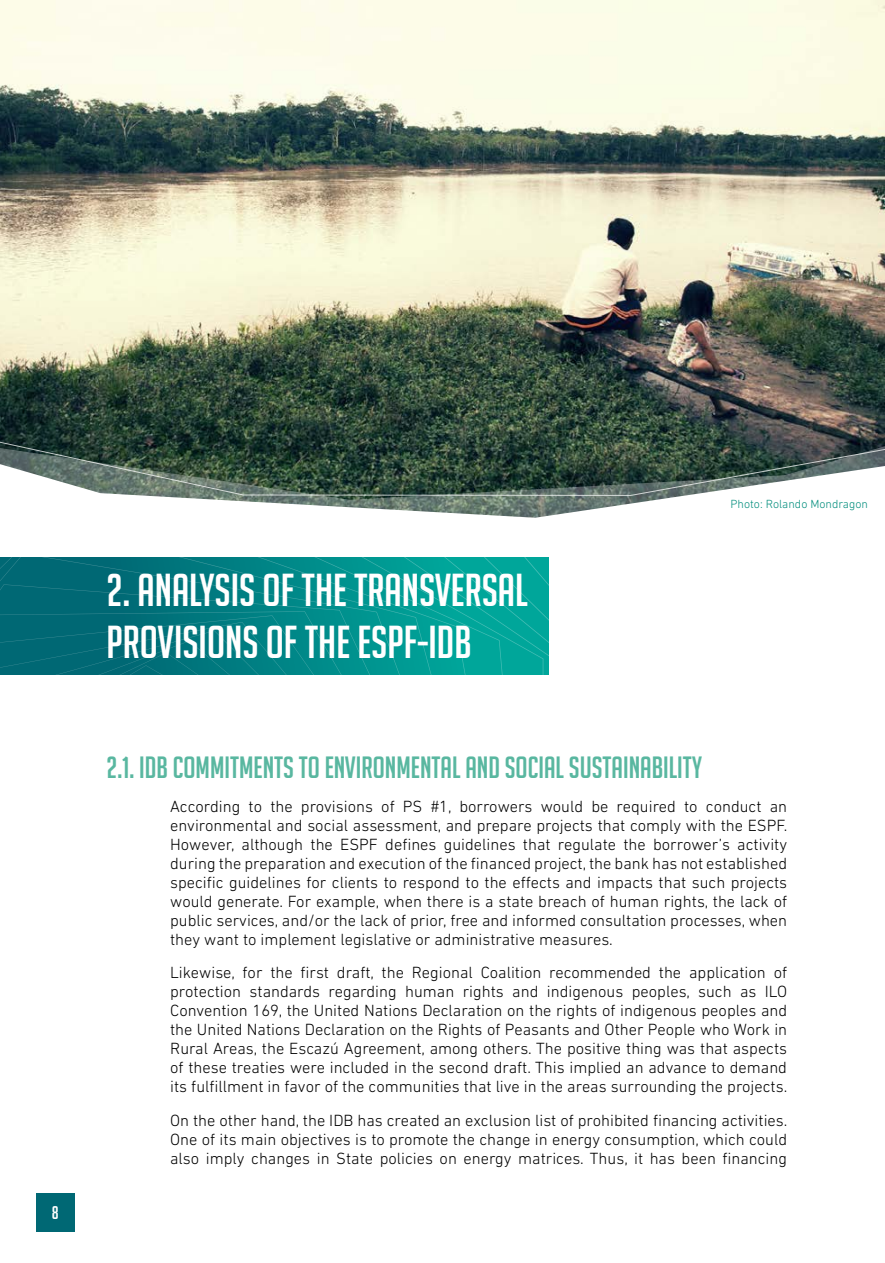
<style>
.page{position:relative;width:885px;height:1263px;background:#fff}
.page>*{position:absolute;margin:0;border:0;box-sizing:border-box;transform-origin:0 0}
.t1{font:45px/51.8px "Big Noodle Titling";color:#fff}
.t2{font:30px "Big Noodle Titling";color:#59b7a0}
.t3{font:18px "Big Noodle Titling";color:#fff}
.t4{font:300 16.5px/18.9px "DIN Next LT Pro";color:#000;text-align:justify}
.t5{font:300 12px "DIN Next LT Pro";color:#008d7c}
</style>
<div class="page">
<div style="left:36px;top:1193px;width:38px;height:38px;background:#006874"></div>
<img style="left:0;top:0;width:884px;height:439px">
<svg style="left:0;top:439px;width:884px;height:79px"></svg>
<svg style="left:0;top:557px;width:549px;height:117px;background:#028687"></svg>
<p class="t3" style="left:52px;top:1203px;width:8px">8</p>
<h1 class="t1" style="left:106px;top:564px;width:423px">2. ANALYSIS OF THE TRANSVERSAL<br>PROVISIONS OF THE ESPF-IDB</h1>
<p class="t5" style="left:730px;top:497px;width:139px">Photo: Rolando Mondragon</p>
<h2 class="t2" style="left:106px;top:751px;width:597px">2.1. IDB COMMITMENTS TO ENVIRONMENTAL AND SOCIAL SUSTAINABILITY</h2>
<p class="t4" style="left:170px;top:796px;width:618px">According to the provisions of PS #1, borrowers would be required to conduct an environmental and social assessment, and prepare projects that comply with the ESPF.<br>However, although the ESPF defines guidelines that regulate the borrower’s activity during the preparation and execution of the financed project, the bank has not established specific guidelines for clients to respond to the effects and impacts that such projects would generate. For example, when there is a state breach of human rights, the lack of public services, and/or the lack of prior, free and informed consultation processes, when they want to implement legislative or administrative measures.</p>
<p class="t4" style="left:170px;top:963px;width:618px">Likewise, for the first draft, the Regional Coalition recommended the application of protection standards regarding human rights and indigenous peoples, such as ILO Convention 169, the United Nations Declaration on the rights of indigenous peoples and the United Nations Declaration on the Rights of Peasants and Other People who Work in Rural Areas, the Escazú Agreement, among others. The positive thing was that aspects of these treaties were included in the second draft. This implied an advance to demand its fulfillment in favor of the communities that live in the areas surrounding the projects.</p>
<p class="t4" style="left:170px;top:1111px;width:618px">On the other hand, the IDB has created an exclusion list of prohibited financing activities.<br>One of its main objectives is to promote the change in energy consumption, which could also imply changes in State policies on energy matrices. Thus, it has been financing</p>
</div>
